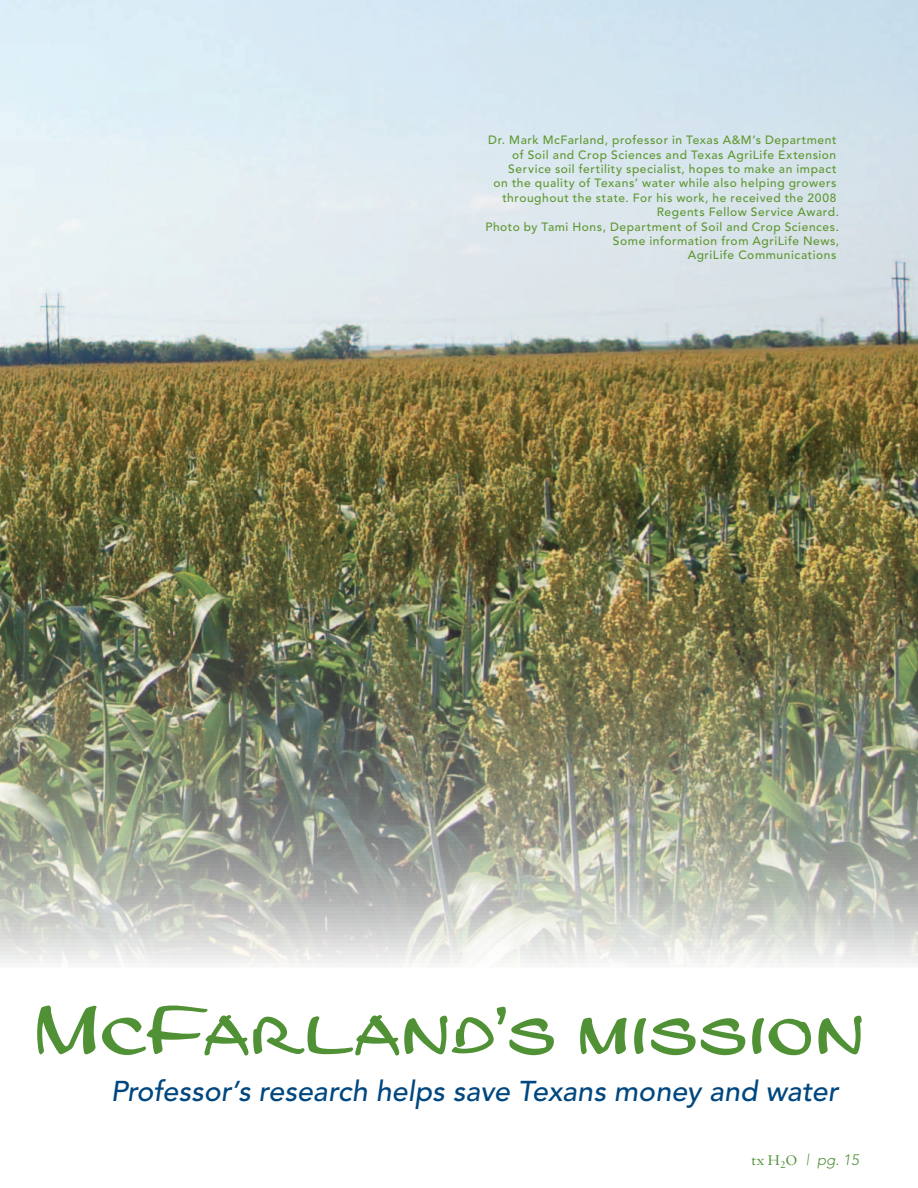
<style>
.page{position:relative;width:918px;height:1188px;background:#fff}
.page>*{position:absolute;margin:0;border:0;box-sizing:border-box;transform-origin:0 0}
.t1{font:70.5px "Leger D";letter-spacing:.015em;color:#519136}
.t2{font:italic 500 28.5px "Avenir";letter-spacing:.005em;color:#00477f}
.t3{font:italic 300 15px "Avenir";color:#519136}
.t4{font:500 12px/14.4px "Avenir";letter-spacing:.045em;color:#5f9832;text-align:right}
.s1{font-family:"Sabon";font-weight:400;font-style:normal}
</style>
<div class="page">
<img style="left:0;top:0;width:918px;height:963px">
<p class="t4" style="left:485px;top:133px;width:355px">Dr. Mark McFarland, professor in Texas A&amp;M’s Department of Soil and Crop Sciences and Texas AgriLife Extension Service soil fertility specialist, hopes to make an impact<br>on the quality of Texans’ water while also helping growers throughout the state. For his work, he received the 2008<br>Regents Fellow Service Award.<br>Photo by Tami Hons, Department of Soil and Crop Sciences.<br>Some information from AgriLife News,<br>AgriLife Communications</p>
<h1 class="t1" style="left:33px;top:984px;width:833px">McFarland’s mission</h1>
<h2 class="t2" style="left:111px;top:1074px;width:729px">Professor’s research helps save Texans money and water</h2>
<p class="t3" style="left:752px;top:1151px;width:109px"><span class="s1">tx H</span><sub>2</sub><span class="s1">O</span> | pg. 15</p>
</div>
